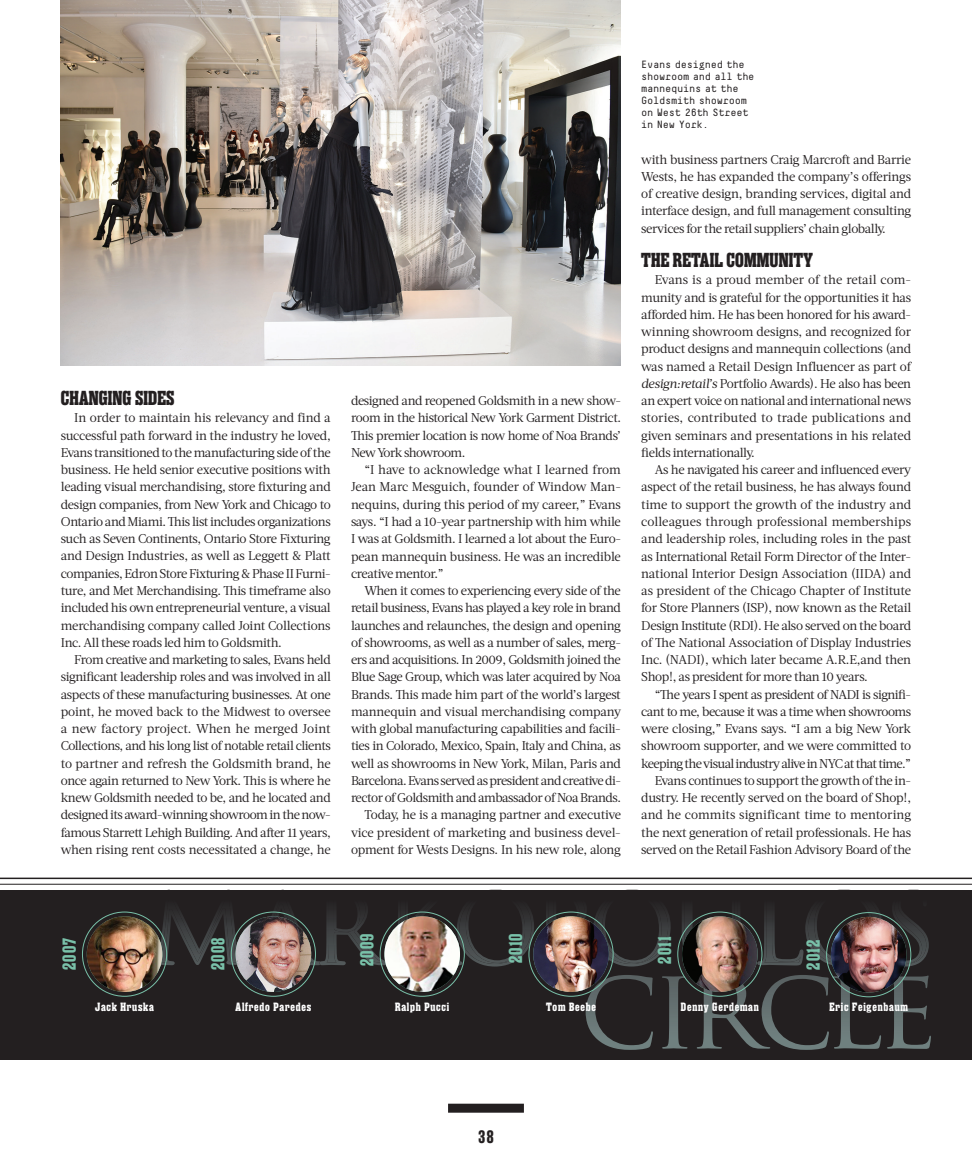
<style>
.page{position:relative;width:972px;height:1175px;background:#fff}
.page>*{position:absolute;margin:0;border:0;box-sizing:border-box;transform-origin:0 0}
.t1{font:700 20.25px "Rama Slab E";letter-spacing:.005em;color:#231f20}
.t2{font:700 18.75px "Rama Slab E";letter-spacing:.065em;color:#79c1a9}
.t3{font:700 18px "Rama Slab E";color:#231f20}
.t4{font:12.75px/17.2px "Acta";letter-spacing:-.03em;color:#231f20;text-align:justify}
.t5{font:700 12px "Rama Slab E";letter-spacing:.065em;color:#fff}
.t6{font:10.5px/12px "Decima Mono";letter-spacing:-.03em;color:#231f20}
.s1{font-style:italic}
</style>
<div class="page">
<div style="left:448px;top:1103px;width:76px;height:9px;background:#231f20"></div>
<div style="left:0;top:889px;width:972px;height:170px;background:#231f20"></div>
<svg style="left:152px;top:889px;width:435px;height:77px"></svg>
<svg style="left:593px;top:889px;width:154px;height:77px"></svg>
<svg style="left:756px;top:889px;width:127px;height:77px"></svg>
<svg style="left:890px;top:889px;width:39px;height:77px"></svg>
<svg style="left:586px;top:975px;width:67px;height:74px"></svg>
<svg style="left:662px;top:976px;width:25px;height:72px"></svg>
<svg style="left:695px;top:975px;width:236px;height:74px"></svg>
<img style="left:236px;top:916px;width:75px;height:76px;border-radius:38px">
<img style="left:384px;top:916px;width:76px;height:76px;border-radius:38px">
<img style="left:533px;top:916px;width:76px;height:76px;border-radius:38px">
<img style="left:682px;top:916px;width:76px;height:76px;border-radius:38px">
<img style="left:87px;top:916px;width:75px;height:76px;border-radius:38px">
<hr style="left:0;top:877px;width:972px;height:2px;background:#231f20">
<hr style="left:0;top:883px;width:972px;height:1px;background:#231f20">
<img style="left:831px;top:917px;width:76px;height:75px;border-radius:38px">
<img style="left:61px;top:0;width:560px;height:366px">
<h1 class="t1" style="left:61px;top:386px;width:115px">CHANGING SIDES</h1>
<p class="t4" style="left:61px;top:409px;width:272px;text-indent:14px">In order to maintain his relevancy and find a successful path forward in the industry he loved, Evans transitioned to the manufacturing side of the business. He held senior executive positions with leading visual merchandising, store fixturing and design companies, from New York and Chicago to Ontario and Miami. This list includes organizations such as Seven Continents, Ontario Store Fixturing and Design Industries, as well as Leggett &amp; Platt companies, Edron Store Fixturing &amp; Phase II Furni&shy;ture, and Met Merchandising. This timeframe also included his own entrepreneurial venture, a visual merchandising company called Joint Collections Inc. All these roads led him to Goldsmith.</p>
<p class="t4" style="left:61px;top:651px;width:272px;text-indent:14px">From creative and marketing to sales, Evans held significant leadership roles and was involved in all aspects of these manufacturing businesses. At one point, he moved back to the Midwest to oversee a new factory project. When he merged Joint Collections, and his long list of notable retail clients to partner and refresh the Goldsmith brand, he once again returned to New York. This is where he knew Goldsmith needed to be, and he located and designed its award-winning showroom in the now&shy;famous Starrett Lehigh Building. And after 11 years, when rising rent costs necessitated a change, he</p>
<p class="t4" style="left:351px;top:392px;width:272px">designed and reopened Goldsmith in a new show&shy;room in the historical New York Garment District.<br>This premier location is now home of Noa Brands’ New York showroom.</p>
<p class="t4" style="left:351px;top:461px;width:272px;text-indent:14px">“I have to acknowledge what I learned from Jean Marc Mesguich, founder of Window Man&shy;nequins, during this period of my career,” Evans says. “I had a 10-year partnership with him while I was at Goldsmith. I learned a lot about the Euro&shy;pean mannequin business. He was an incredible creative mentor.”</p>
<p class="t4" style="left:351px;top:582px;width:272px;text-align:right">When it comes to experiencing every side of the retail business, Evans has played a key role in brand launches and relaunches, the design and opening of showrooms, as well as a number of sales, merg&shy;ers and acquisitions. In 2009, Goldsmith joined the Blue Sage Group, which was later acquired by Noa Brands. This made him part of the world’s largest mannequin and visual merchandising company with global manufacturing capabilities and facili&shy;ties in Colorado, Mexico, Spain, Italy and China, as well as showrooms in New York, Milan, Paris and Barcelona. Evans served as president and creative di&shy;rector of Goldsmith and ambassador of Noa Brands.<br>Today, he is a managing partner and executive vice president of marketing and business devel&shy;opment for Wests Designs. In his new role, along</p>
<p class="t6" style="left:641px;top:58px;width:115px">Evans designed the showroom and all the mannequins at the<br>Goldsmith showroom on West 26th Street in New York.</p>
<p class="t4" style="left:641px;top:151px;width:272px">with business partners Craig Marcroft and Barrie Wests, he has expanded the company’s offerings of creative design, branding services, digital and interface design, and full management consulting services for the retail suppliers’ chain globally.</p>
<h1 class="t1" style="left:641px;top:248px;width:173px">THE RETAIL COMMUNITY</h1>
<p class="t4" style="left:641px;top:271px;width:271px;text-indent:14px">Evans is a proud member of the retail com&shy;munity and is grateful for the opportunities it has afforded him. He has been honored for his award&shy;winning showroom designs, and recognized for product designs and mannequin collections (and was named a Retail Design Influencer as part of <span class="s1">design:retail’s</span> Portfolio Awards). He also has been an expert voice on national and international news stories, contributed to trade publications and given seminars and presentations in his related fields internationally.</p>
<p class="t4" style="left:641px;top:461px;width:272px;text-indent:14px">As he navigated his career and influenced every aspect of the retail business, he has always found time to support the growth of the industry and colleagues through professional memberships and leadership roles, including roles in the past as International Retail Form Director of the Inter&shy;national Interior Design Association (IIDA) and as president of the Chicago Chapter of Institute for Store Planners (ISP), now known as the Retail Design Institute (RDI). He also served on the board of The National Association of Display Industries Inc. (NADI), which later became A.R.E,and then Shop!, as president for more than 10 years.</p>
<p class="t4" style="left:641px;top:685px;width:271px;text-align:right">“The years I spent as president of NADI is signifi&shy;cant to me, because it was a time when showrooms were closing,” Evans says. “I am a big New York showroom supporter, and we were committed to keeping the visual industry alive in NYC at that time.” Evans continues to support the growth of the in&shy;dustry. He recently served on the board of Shop!, and he commits significant time to mentoring the next generation of retail professionals. He has served on the Retail Fashion Advisory Board of the</p>
<h2 class="t2" style="left:59px;top:970px;width:34px;rotate:-90deg">2007</h2>
<p class="t5" style="left:95px;top:999px;width:60px">Jack Hruska</p>
<h2 class="t2" style="left:207px;top:969px;width:34px;rotate:-90deg">2008</h2>
<p class="t5" style="left:236px;top:999px;width:77px">Alfredo Paredes</p>
<h2 class="t2" style="left:356px;top:966px;width:34px;rotate:-90deg">2009</h2>
<p class="t5" style="left:395px;top:999px;width:56px">Ralph Pucci</p>
<h2 class="t2" style="left:505px;top:963px;width:31px;rotate:-90deg">2010</h2>
<p class="t5" style="left:546px;top:999px;width:52px">Tom Beebe</p>
<h2 class="t2" style="left:654px;top:963px;width:29px;rotate:-90deg">2011</h2>
<p class="t5" style="left:681px;top:999px;width:79px">Denny Gerdeman</p>
<h2 class="t2" style="left:803px;top:969px;width:31px;rotate:-90deg">2012</h2>
<p class="t5" style="left:829px;top:1000px;width:80px">Eric Feigenbaum</p>
<h3 class="t3" style="left:478px;top:1126px;width:17px">38</h3>
</div>
